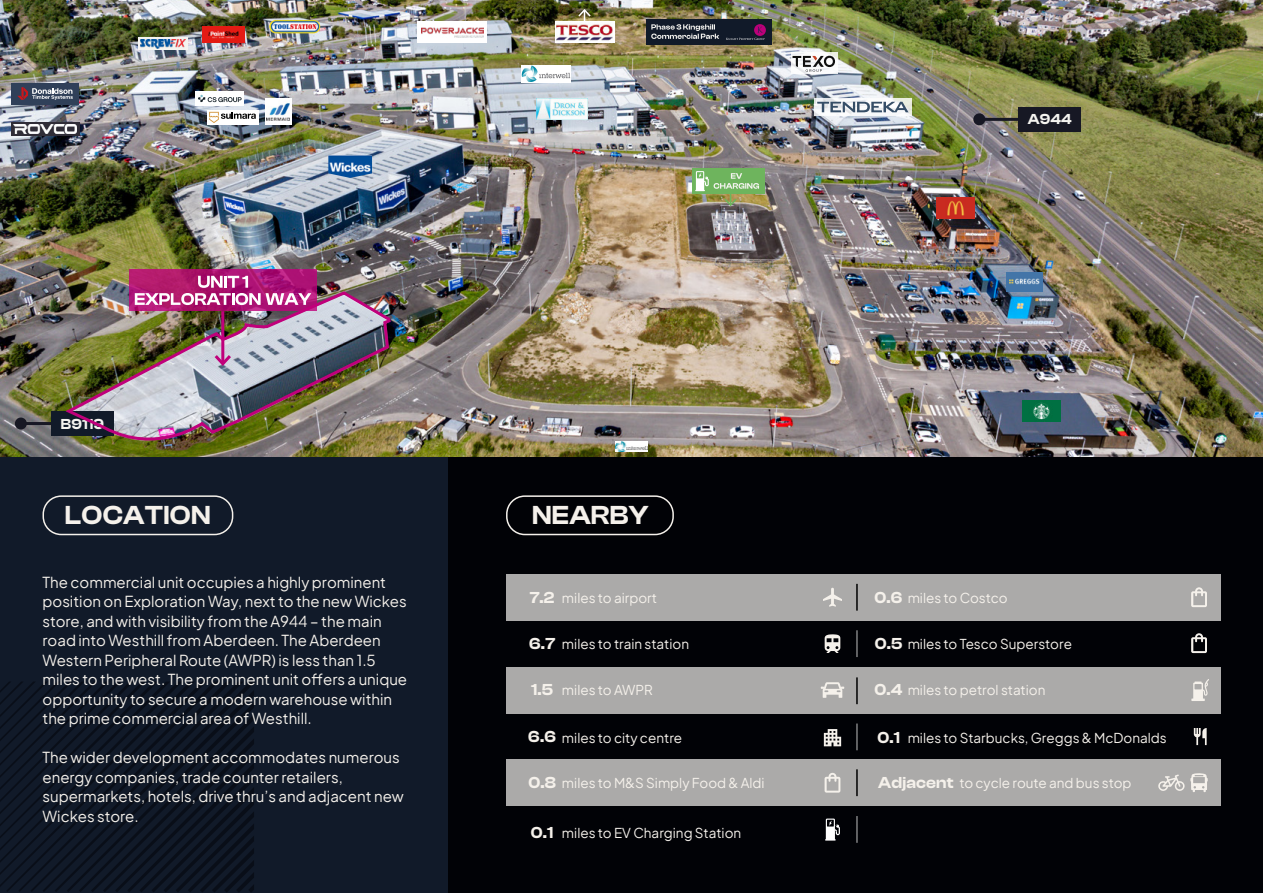
<style>
.page{position:relative;width:1263px;height:893px;background:#fff}
.page>*{position:absolute;margin:0;border:0;box-sizing:border-box;transform-origin:0 0}
.t1{font:600 27px "Clash Display";letter-spacing:.01em;color:#f5f1eb}
.t2{font:600 16.5px "Clash Display";letter-spacing:.01em;color:#f5f1eb}
.t3{font:15px/19.5px "Plus Jakarta Sans";color:#f5f1eb}
.t4{font:600 15px "Clash Display";letter-spacing:.01em;color:#f5f4f0}
.t5{font:13.5px "Plus Jakarta Sans";color:#f5f1eb}
</style>
<div class="page">
<img style="left:0;top:1px;width:1263px;height:456px">
<img style="left:937px;top:197px;width:37px;height:22px">
<img style="left:1006px;top:272px;width:37px;height:19px">
<div style="left:0;top:457px;width:1263px;height:436px;background:#111a29"></div>
<svg style="left:0;top:682px;width:254px;height:210px"></svg>
<div style="left:449px;top:457px;width:814px;height:436px;background:#010206"></div>
<div style="left:506px;top:759px;width:714px;height:47px;background:#abaaa9"></div>
<div style="left:506px;top:667px;width:714px;height:46px;background:#abaaa9"></div>
<div style="left:506px;top:574px;width:714px;height:46px;background:#abaaa9"></div>
<hr style="left:856px;top:584px;width:2px;height:27px;background:#000">
<hr style="left:856px;top:677px;width:2px;height:27px;background:#000">
<hr style="left:856px;top:769px;width:2px;height:27px;background:#000">
<hr style="left:856px;top:630px;width:2px;height:27px;background:#fff">
<hr style="left:856px;top:723px;width:2px;height:27px;background:#fff">
<hr style="left:856px;top:816px;width:2px;height:27px;background:#fff">
<div style="left:43px;top:495px;width:190px;height:40px;border:2px solid #f5f1eb;border-radius:18px"></div>
<div style="left:506px;top:495px;width:168px;height:40px;border:2px solid #f5f1eb;border-radius:18px"></div>
<svg style="left:823px;top:588px;width:19px;height:19px"></svg>
<svg style="left:825px;top:634px;width:15px;height:19px"></svg>
<svg style="left:821px;top:682px;width:23px;height:16px"></svg>
<svg style="left:1190px;top:773px;width:18px;height:19px"></svg>
<svg style="left:1194px;top:728px;width:12px;height:17px"></svg>
<svg style="left:824px;top:773px;width:16px;height:20px"></svg>
<svg style="left:1191px;top:633px;width:16px;height:20px"></svg>
<svg style="left:1191px;top:587px;width:16px;height:20px"></svg>
<svg style="left:824px;top:729px;width:17px;height:17px"></svg>
<svg style="left:1191px;top:679px;width:18px;height:22px"></svg>
<svg style="left:1158px;top:774px;width:26px;height:17px"></svg>
<svg style="left:825px;top:819px;width:15px;height:22px"></svg>
<img style="left:1022px;top:400px;width:38px;height:22px">
<div style="left:555px;top:21px;width:59px;height:22px;background:#fff"></div>
<img style="left:556px;top:8px;width:56px;height:33px">
<div style="left:646px;top:19px;width:126px;height:26px;background:#111a29"></div>
<svg style="left:651px;top:24px;width:68px;height:15px"></svg>
<svg style="left:754px;top:24px;width:12px;height:12px"></svg>
<svg style="left:726px;top:27px;width:39px;height:13px"></svg>
<div style="left:692px;top:168px;width:73px;height:26px;background:#6eb45d"></div>
<svg style="left:695px;top:171px;width:64px;height:36px"></svg>
<svg style="left:814px;top:98px;width:98px;height:18px"></svg>
<svg style="left:817px;top:102px;width:91px;height:10px"></svg>
<svg style="left:791px;top:52px;width:47px;height:21px"></svg>
<svg style="left:792px;top:56px;width:43px;height:16px"></svg>
<hr style="left:979px;top:118px;width:98px;height:3px;background:#171824">
<div style="left:973px;top:113px;width:12px;height:12px;background:#171824;border-radius:50%"></div>
<div style="left:1018px;top:107px;width:63px;height:25px;background:#171824"></div>
<img style="left:537px;top:98px;width:51px;height:22px">
<div style="left:418px;top:21px;width:69px;height:22px;background:#fff"></div>
<img style="left:421px;top:27px;width:63px;height:11px">
<img style="left:269px;top:20px;width:51px;height:13px;border-radius:7px">
<img style="left:202px;top:27px;width:42px;height:15px">
<svg style="left:138px;top:37px;width:49px;height:13px"></svg>
<img style="left:140px;top:40px;width:45px;height:9px">
<img style="left:328px;top:155px;width:44px;height:23px">
<div style="left:265px;top:98px;width:26px;height:27px;background:#fff"></div>
<img style="left:267px;top:103px;width:23px;height:18px">
<div style="left:207px;top:110px;width:51px;height:15px;background:#fff"></div>
<svg style="left:209px;top:112px;width:47px;height:11px"></svg>
<div style="left:195px;top:91px;width:49px;height:14px;background:#fff"></div>
<svg style="left:198px;top:95px;width:44px;height:7px"></svg>
<svg style="left:11px;top:122px;width:69px;height:13px"></svg>
<img style="left:14px;top:125px;width:62px;height:8px">
<div style="left:11px;top:83px;width:68px;height:21px;background:#304059"></div>
<svg style="left:17px;top:87px;width:56px;height:13px"></svg>
<hr style="left:21px;top:422px;width:72px;height:3px;background:#171824">
<div style="left:15px;top:417px;width:12px;height:12px;background:#171824;border-radius:50%"></div>
<div style="left:51px;top:411px;width:63px;height:25px;background:#111a29"></div>
<svg style="left:129px;top:269px;width:188px;height:21px"></svg>
<svg style="left:135px;top:276px;width:176px;height:14px;background:#b62f80"></svg>
<img style="left:62px;top:290px;width:330px;height:165px">
<hr style="left:221px;top:311px;width:3px;height:53px;background:#c0007b">
<svg style="left:211px;top:352px;width:23px;height:16px"></svg>
<img style="left:615px;top:441px;width:33px;height:11px">
<img style="left:522px;top:66px;width:48px;height:17px">
<p class="t4" style="left:61px;top:416px;width:45px">B9119</p>
<h1 class="t1" style="left:65px;top:500px;width:147px">LOCATION</h1>
<h1 class="t1" style="left:532px;top:500px;width:118px">NEARBY</h1>
<p class="t4" style="left:1028px;top:111px;width:46px">A944</p>
<p class="t3" style="left:43px;top:571px;width:366px">The commercial unit occupies a highly prominent position on Exploration Way, next to the new Wickes store, and with visibility from the A944 – the main road into Westhill from Aberdeen. The Aberdeen Western Peripheral Route (AWPR) is less than 1.5 miles to the west. The prominent unit offers a unique opportunity to secure a modern warehouse within the prime commercial area of Westhill.</p>
<p class="t3" style="left:43px;top:747px;width:363px">The wider development accommodates numerous energy companies, trade counter retailers, supermarkets, hotels, drive thru’s and adjacent new Wickes store.</p>
<p class="t2" style="left:530px;top:588px;width:26px">7.2</p>
<p class="t2" style="left:875px;top:589px;width:29px">0.6</p>
<p class="t2" style="left:529px;top:634px;width:27px">6.7</p>
<p class="t2" style="left:875px;top:634px;width:29px">0.5</p>
<p class="t2" style="left:531px;top:681px;width:24px">1.5</p>
<p class="t2" style="left:874px;top:681px;width:30px">0.4</p>
<p class="t2" style="left:528px;top:728px;width:29px">6.6</p>
<p class="t5" style="left:562px;top:587px;width:97px">miles to airport</p>
<p class="t5" style="left:908px;top:587px;width:102px">miles to Costco</p>
<p class="t5" style="left:562px;top:633px;width:129px">miles to train station</p>
<p class="t5" style="left:908px;top:633px;width:166px">miles to Tesco Superstore</p>
<p class="t5" style="left:562px;top:679px;width:92px">miles to AWPR</p>
<p class="t5" style="left:908px;top:679px;width:139px">miles to petrol station</p>
<p class="t5" style="left:562px;top:726px;width:122px">miles to city centre</p>
<p class="t2" style="left:877px;top:728px;width:24px">0.1</p>
<p class="t5" style="left:908px;top:726px;width:261px">miles to Starbucks, Greggs &amp; McDonalds</p>
<p class="t2" style="left:528px;top:773px;width:29px">0.8</p>
<p class="t2" style="left:878px;top:773px;width:77px">Adjacent</p>
<p class="t5" style="left:562px;top:772px;width:204px">miles to M&amp;S Simply Food &amp; Aldi</p>
<p class="t5" style="left:959px;top:772px;width:174px">to cycle route and bus stop</p>
<p class="t2" style="left:531px;top:823px;width:24px">0.1</p>
<p class="t5" style="left:562px;top:822px;width:181px">miles to EV Charging Station</p>
</div>
